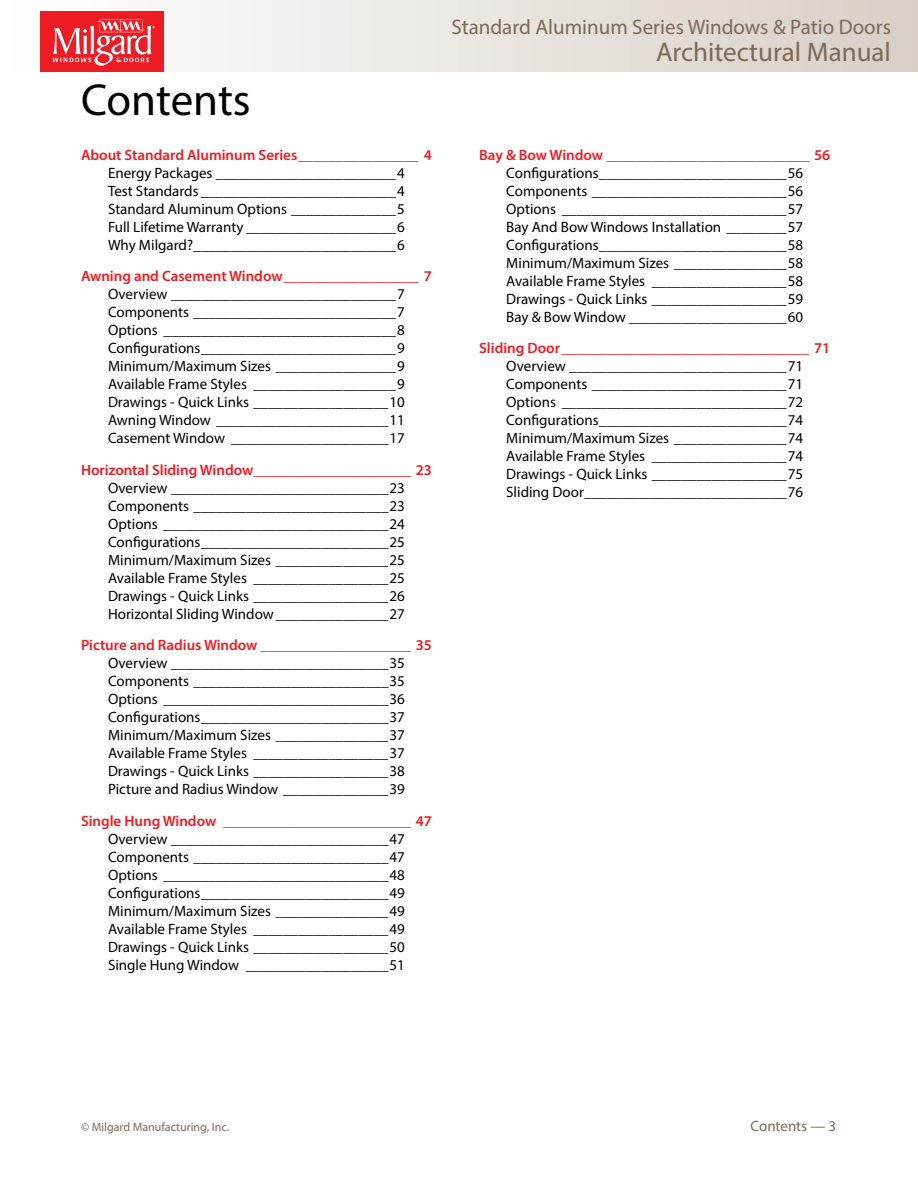
<style>
.page{position:relative;width:918px;height:1188px;background:#fff}
.page>*{position:absolute;margin:0;border:0;box-sizing:border-box;transform-origin:0 0}
.t1{font:45px "Myriad Pro";letter-spacing:-.005em;color:#000}
.t2{font:27px "Myriad Pro";color:#7c6a55}
.t3{font:21px "Myriad Pro";color:#7c6a55}
.t4{font:15px/18px "Myriad Pro";color:#000;text-align:justify}
.t5{font:600 15px "Myriad Pro";color:#ed1c24}
.t6{font:15px "Myriad Pro";letter-spacing:-.005em;color:#7c6a55}
.t7{font:12px "Myriad Pro";color:#7c6a55}
</style>
<div class="page">
<div style="left:1px;top:1px;width:916px;height:71px;background:linear-gradient(to right,#fffefe,#d8d0c7)"></div>
<div style="left:40px;top:11px;width:123px;height:61px;background:#ed1c24"></div>
<svg style="left:52px;top:19px;width:103px;height:47px"></svg>
<h1 class="t1" style="left:81px;top:72px;width:171px">Contents</h1>
<p class="t5" style="left:81px;top:145px;width:352px">About Standard Aluminum Series________________ 4</p>
<p class="t4" style="left:108px;top:163px;width:298px">Energy Packages ________________________4<br>Test Standards __________________________4<br>Standard Aluminum Options ______________5<br>Full Lifetime Warranty ____________________6<br>Why Milgard?___________________________6</p>
<p class="t5" style="left:81px;top:267px;width:352px">Awning and Casement Window__________________ 7</p>
<p class="t4" style="left:108px;top:285px;width:299px">Overview ______________________________7<br>Components ___________________________7<br>Options _______________________________8<br>Configurations__________________________9<br>Minimum/Maximum Sizes ________________9<br>Available Frame Styles ___________________9<br>Drawings - Quick Links __________________10<br>Awning Window _______________________11<br>Casement Window _____________________17</p>
<p class="t5" style="left:81px;top:460px;width:352px">Horizontal Sliding Window_____________________ 23</p>
<p class="t4" style="left:108px;top:478px;width:299px">Overview _____________________________23<br>Components __________________________23<br>Options ______________________________24<br>Configurations_________________________25<br>Minimum/Maximum Sizes _______________25<br>Available Frame Styles __________________25<br>Drawings - Quick Links __________________26<br>Horizontal Sliding Window_______________27</p>
<p class="t5" style="left:81px;top:636px;width:352px">Picture and Radius Window ____________________ 35</p>
<p class="t4" style="left:108px;top:654px;width:299px">Overview _____________________________35<br>Components __________________________35<br>Options ______________________________36<br>Configurations_________________________37<br>Minimum/Maximum Sizes _______________37<br>Available Frame Styles __________________37<br>Drawings - Quick Links __________________38<br>Picture and Radius Window ______________39</p>
<p class="t5" style="left:81px;top:811px;width:352px">Single Hung Window _________________________ 47</p>
<p class="t4" style="left:108px;top:829px;width:299px">Overview _____________________________47<br>Components __________________________47<br>Options ______________________________48<br>Configurations_________________________49<br>Minimum/Maximum Sizes _______________49<br>Available Frame Styles __________________49<br>Drawings - Quick Links __________________50<br>Single Hung Window ___________________51</p>
<h3 class="t3" style="left:451px;top:14px;width:441px">Standard Aluminum Series Windows &amp; Patio Doors</h3>
<h2 class="t2" style="left:656px;top:35px;width:236px">Architectural Manual</h2>
<p class="t5" style="left:479px;top:145px;width:352px">Bay &amp; Bow Window ___________________________ 56</p>
<p class="t4" style="left:506px;top:163px;width:298px">Configurations_________________________56<br>Components __________________________56<br>Options ______________________________57<br>Bay And Bow Windows Installation ________57<br>Configurations_________________________58<br>Minimum/Maximum Sizes _______________58<br>Available Frame Styles __________________58<br>Drawings - Quick Links __________________59<br>Bay &amp; Bow Window _____________________60</p>
<p class="t5" style="left:479px;top:339px;width:352px">Sliding Door_________________________________ 71</p>
<p class="t4" style="left:506px;top:357px;width:298px">Overview _____________________________71<br>Components __________________________71<br>Options ______________________________72<br>Configurations_________________________74<br>Minimum/Maximum Sizes _______________74<br>Available Frame Styles __________________74<br>Drawings - Quick Links __________________75<br>Sliding Door___________________________76</p>
<p class="t7" style="left:81px;top:1119px;width:150px">© Milgard Manufacturing, Inc.</p>
<p class="t6" style="left:751px;top:1116px;width:87px">Contents — 3</p>
</div>
